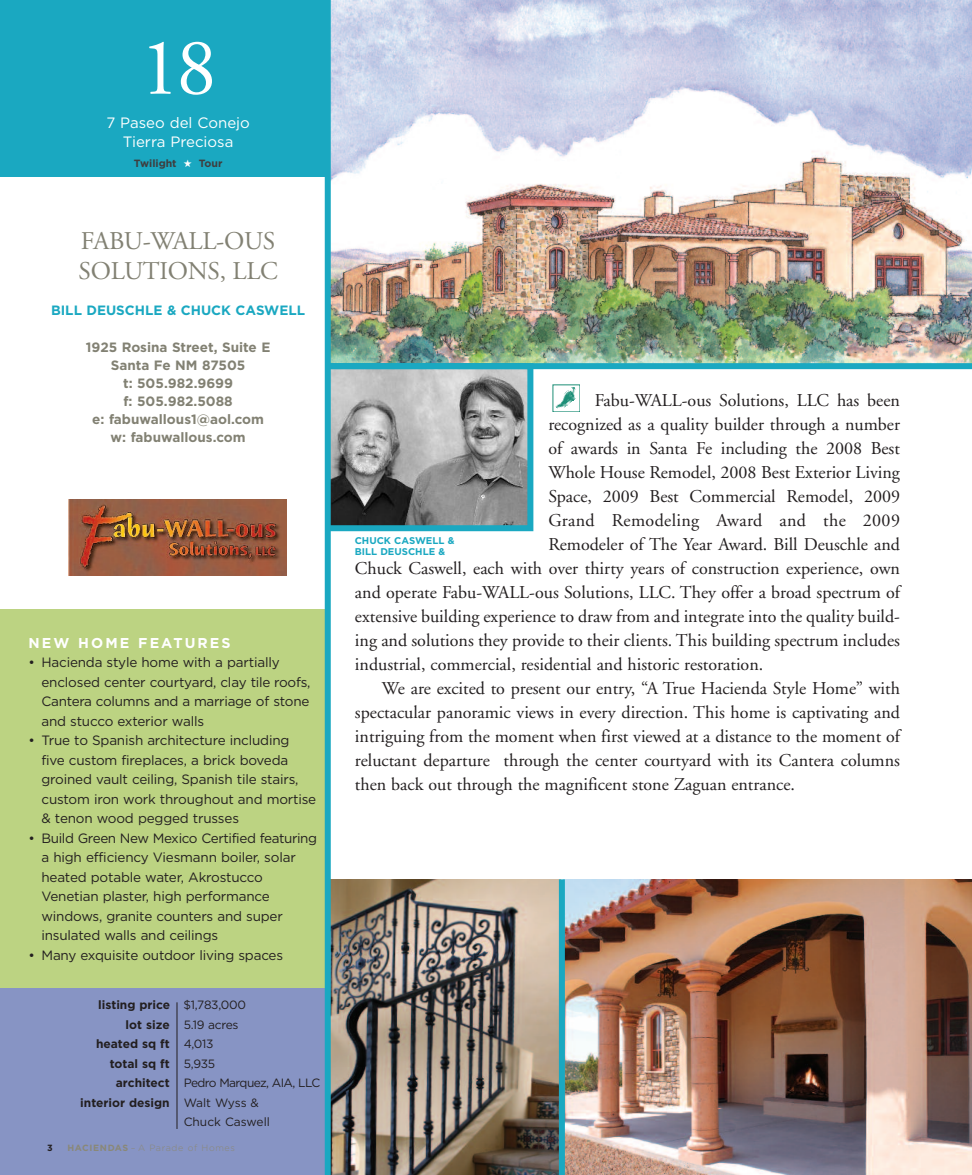
<style>
.page{position:relative;width:972px;height:1175px;background:#fff}
.page>*{position:absolute;margin:0;border:0;box-sizing:border-box;transform-origin:0 0}
.t1{font:81px "Adobe Garamond";color:#fff}
.t2{font:25.5px/30px "Adobe Garamond";letter-spacing:-.01em;color:#828173}
.t3{font:18px "Adobe Garamond";color:#231f20}
.t4{font:18px "Adobe Garamond";letter-spacing:.02em;color:#231f20}
.t5{font:15px/19.5px "Gotham";color:#fff;text-align:center}
.t6{font:700 14.25px "Gotham";letter-spacing:.145em;color:#fff}
.t7{font:13.5px/19.5px "Gotham";letter-spacing:-.015em;color:#231f20}
.t8{font:700 13.5px/18px "Gotham";color:#828173;text-align:center}
.t9{font:700 13.5px "Gotham";color:#1aa8c1}
.t10{font:700 12px "Gotham";color:#231f20}
.t11{font:12px "Gotham";letter-spacing:-.045em;color:#231f20}
.t12{font:12px "Gotham";color:#231f20}
.t13{font:700 10.5px "Gotham";color:#3e3e3f}
.t14{font:700 9.75px/11.2px "Gotham";color:#1aa8c1}
.t15{font:300 9px "Gotham";letter-spacing:.07em;color:#8a8877}
.t16{font:700 9px "Gotham";color:#231f20}
.s1{color:#fff}
.s2{font-weight:400}
.s3{font-weight:700}
</style>
<div class="page">
<div style="left:0;top:987px;width:328px;height:187px;background:#8794c4"></div>
<img style="left:331px;top:879px;width:228px;height:295px">
<div style="left:0;top:609px;width:329px;height:378px;background:#bcd382"></div>
<div style="left:0;top:0;width:328px;height:177px;background:#1aa8c1"></div>
<img style="left:565px;top:879px;width:407px;height:295px">
<img style="left:331px;top:0;width:641px;height:363px">
<img style="left:332px;top:370px;width:194px;height:154px">
<hr style="left:177px;top:1002px;width:1px;height:127px;background:#231f20">
<img style="left:69px;top:499px;width:218px;height:76px">
<div style="left:325px;top:363px;width:208px;height:168px;border:6px solid #1aa8c1"></div>
<div style="left:325px;top:0;width:6px;height:1174px;background:#1aa8c1"></div>
<div style="left:559px;top:879px;width:6px;height:295px;background:#1aa8c1"></div>
<img style="left:555px;top:387px;width:21px;height:22px">
<div style="left:328px;top:363px;width:644px;height:6px;background:#1aa8c1"></div>
<h1 class="t1" style="left:140px;top:36px;width:78px">18</h1>
<p class="t5" style="left:106px;top:113px;width:145px">7 Paseo del Conejo<br>Tierra Preciosa</p>
<p class="t13" style="left:134px;top:157px;width:90px">Twilight <span class="s1">★</span> Tour</p>
<h2 class="t2" style="left:79px;top:229px;width:201px">FABU-WALL-OUS<br>SOLUTIONS, LLC</h2>
<p class="t9" style="left:51px;top:303px;width:256px">BILL DEUSCHLE &amp; CHUCK CASWELL</p>
<p class="t8" style="left:86px;top:338px;width:186px">1925 Rosina Street, Suite E<br>Santa Fe NM 87505<br>t: 505.982.9699<br>f: 505.982.5088<br>e: fabuwallous1@aol.com w: fabuwallous.com</p>
<p class="t6" style="left:28px;top:634px;width:204px">NEW HOME FEATURES</p>
<p class="t7" style="left:41px;top:652px;width:270px;text-indent:-13px">• Hacienda style home with a partially enclosed center courtyard, clay tile roofs, Cantera columns and a marriage of stone and stucco exterior walls</p>
<p class="t7" style="left:41px;top:730px;width:276px;text-indent:-13px">• True to Spanish architecture including<br>five custom fireplaces, a brick boveda groined vault ceiling, Spanish tile stairs, custom iron work throughout and mortise &amp; tenon wood pegged trusses</p>
<p class="t7" style="left:41px;top:828px;width:277px;text-indent:-13px">• Build Green New Mexico Certified featuring a high efficiency Viesmann boiler, solar heated potable water, Akrostucco Venetian plaster, high performance windows, granite counters and super insulated walls and ceilings</p>
<p class="t7" style="left:28px;top:945px;width:256px">• Many exquisite outdoor living spaces</p>
<p class="t10" style="left:98px;top:998px;width:149px">listing price <span class="s2">$1,783,000</span></p>
<p class="t11" style="left:126px;top:1017px;width:114px"><span class="s3">lot size</span> 5.19 acres</p>
<p class="t10" style="left:96px;top:1037px;width:119px">heated sq ft <span class="s2">4,013</span></p>
<p class="t10" style="left:110px;top:1056px;width:107px">total sq ft <span class="s2">5,935</span></p>
<p class="t11" style="left:116px;top:1076px;width:206px"><span class="s3">architect</span> Pedro Marquez, AIA, LLC</p>
<p class="t10" style="left:80px;top:1095px;width:180px">interior design <span class="s2">Walt Wyss &amp;</span></p>
<p class="t12" style="left:184px;top:1115px;width:88px">Chuck Caswell</p>
<p class="t16" style="left:47px;top:1142px;width:7px">3</p>
<p class="t15" style="left:67px;top:1142px;width:169px"><span class="s3">HACIENDAS</span> – A Parade of Homes</p>
<p class="t3" style="left:595px;top:393px;width:307px">Fabu-WALL-ous Solutions, LLC has been</p>
<p class="t3" style="left:548px;top:417px;width:353px">recognized as a quality builder through a number</p>
<p class="t3" style="left:548px;top:441px;width:353px">of awards in Santa Fe including the 2008 Best</p>
<p class="t3" style="left:548px;top:465px;width:353px">Whole House Remodel, 2008 Best Exterior Living</p>
<p class="t3" style="left:548px;top:489px;width:353px">Space, 2009 Best Commercial Remodel, 2009</p>
<p class="t4" style="left:548px;top:513px;width:353px">Grand Remodeling Award and the 2009</p>
<p class="t3" style="left:548px;top:537px;width:353px">Remodeler of The Year Award. Bill Deuschle and</p>
<p class="t3" style="left:355px;top:561px;width:547px">Chuck Caswell, each with over thirty years of construction experience, own</p>
<p class="t3" style="left:355px;top:585px;width:547px">and operate Fabu-WALL-ous Solutions, LLC. They offer a broad spectrum of</p>
<p class="t3" style="left:355px;top:609px;width:547px">extensive building experience to draw from and integrate into the quality build-</p>
<p class="t3" style="left:355px;top:633px;width:547px">ing and solutions they provide to their clients. This building spectrum includes</p>
<p class="t3" style="left:355px;top:657px;width:410px">industrial, commercial, residential and historic restoration.</p>
<p class="t3" style="left:382px;top:681px;width:520px">We are excited to present our entry, “A True Hacienda Style Home” with</p>
<p class="t3" style="left:355px;top:705px;width:547px">spectacular panoramic views in every direction. This home is captivating and</p>
<p class="t3" style="left:355px;top:729px;width:547px">intriguing from the moment when first viewed at a distance to the moment of</p>
<p class="t3" style="left:355px;top:753px;width:547px">reluctant departure through the center courtyard with its Cantera columns</p>
<p class="t3" style="left:355px;top:777px;width:442px">then back out through the magnificent stone Zaguan entrance.</p>
<p class="t14" style="left:355px;top:535px;width:101px">CHUCK CASWELL &amp;<br>BILL DEUSCHLE &amp;</p>
</div>
